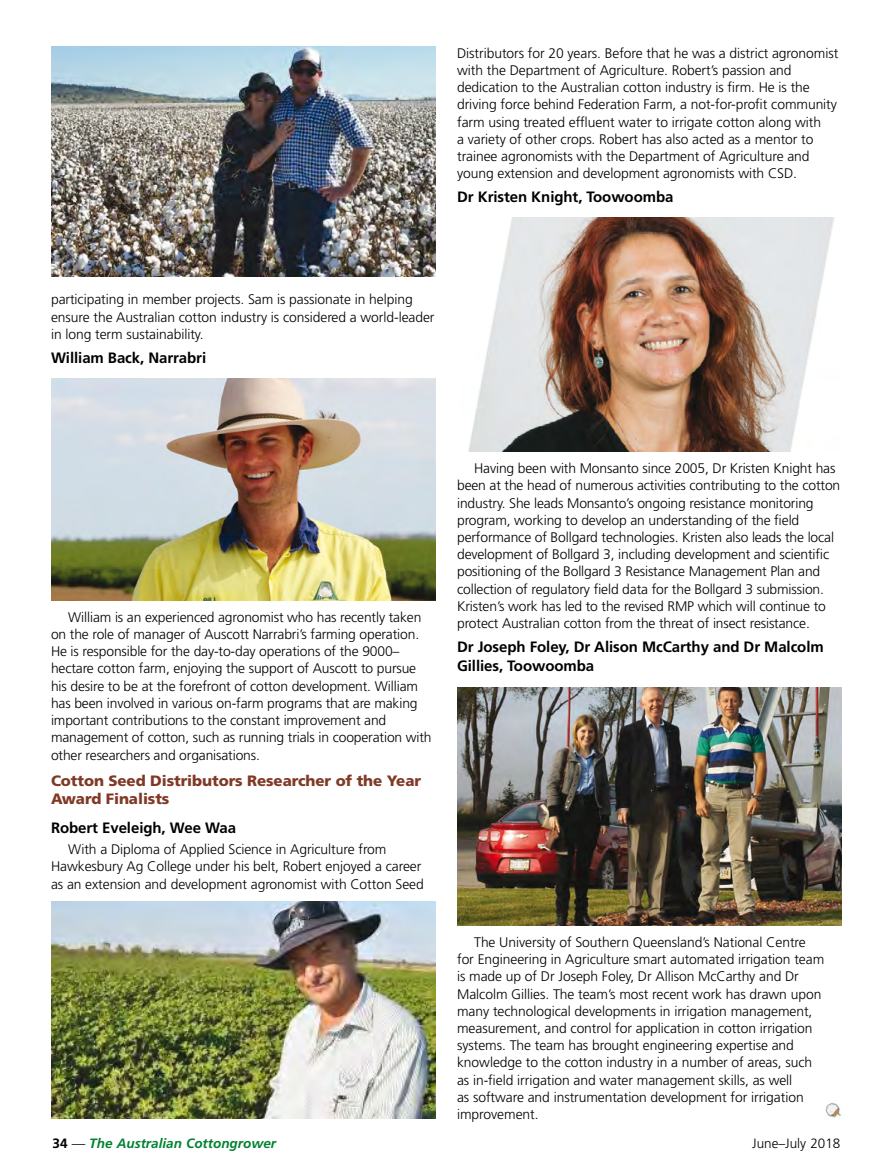
<style>
.page{position:relative;width:893px;height:1170px;background:#fff}
.page>*{position:absolute;margin:0;border:0;box-sizing:border-box;transform-origin:0 0}
.GN11_paragraph{font:700 15px/19.6px "Frutiger";letter-spacing:-.005em;color:#000}
.Gn11_text_head{font:900 15px/18.1px "Frutiger";letter-spacing:-.005em;color:#803926}
.GN11_paragraph-2{font:300 13.8px/17.2px "Frutiger";letter-spacing:-.005em;color:#000}
.t1{font:italic 700 13.5px "Frutiger";color:#008231}
.t2{font:300 13.5px "Frutiger";color:#000}
.s1{font-style:normal;color:#000}
.s2{font-weight:300;font-style:normal;color:#000}
</style>
<div class="page">
<img style="left:51px;top:379px;width:385px;height:221px">
<img style="left:468px;top:218px;width:366px;height:233px">
<img style="left:457px;top:687px;width:385px;height:238px">
<img style="left:825px;top:1103px;width:16px;height:15px">
<img style="left:51px;top:47px;width:385px;height:229px">
<img style="left:51px;top:901px;width:385px;height:217px">
<p class="GN11_paragraph-2" style="left:457px;top:44px;width:383px">Distributors for 20 years. Before that he was a district agronomist with the Department of Agriculture. Robert’s passion and dedication to the Australian cotton industry is firm. He is the driving force behind Federation Farm, a not-for-profit community farm using treated effluent water to irrigate cotton along with<br>a variety of other crops. Robert has also acted as a mentor to trainee agronomists with the Department of Agriculture and young extension and development agronomists with CSD.</p>
<p class="GN11_paragraph" style="left:457px;top:187px;width:218px">Dr Kristen Knight, Toowoomba</p>
<p class="GN11_paragraph-2" style="left:51px;top:291px;width:385px">participating in member projects. Sam is passionate in helping ensure the Australian cotton industry is considered a world-leader in long term sustainability.</p>
<p class="GN11_paragraph" style="left:51px;top:347px;width:157px">William Back, Narrabri</p>
<p class="GN11_paragraph-2" style="left:51px;top:608px;width:382px;text-indent:17px">William is an experienced agronomist who has recently taken on the role of manager of Auscott Narrabri’s farming operation.<br>He is responsible for the day-to-day operations of the 9000– hectare cotton farm, enjoying the support of Auscott to pursue his desire to be at the forefront of cotton development. William has been involved in various on-farm programs that are making important contributions to the constant improvement and management of cotton, such as running trials in cooperation with other researchers and organisations.</p>
<p class="Gn11_text_head" style="left:51px;top:771px;width:372px">Cotton Seed Distributors Researcher of the Year<br>Award Finalists</p>
<p class="GN11_paragraph" style="left:51px;top:817px;width:187px">Robert Eveleigh, Wee Waa</p>
<p class="GN11_paragraph-2" style="left:51px;top:840px;width:374px;text-indent:17px">With a Diploma of Applied Science in Agriculture from<br>Hawkesbury Ag College under his belt, Robert enjoyed a career as an extension and development agronomist with Cotton Seed</p>
<p class="GN11_paragraph-2" style="left:457px;top:460px;width:385px;text-indent:17px">Having been with Monsanto since 2005, Dr Kristen Knight has been at the head of numerous activities contributing to the cotton industry. She leads Monsanto’s ongoing resistance monitoring program, working to develop an understanding of the field performance of Bollgard technologies. Kristen also leads the local development of Bollgard 3, including development and scientific positioning of the Bollgard 3 Resistance Management Plan and collection of regulatory field data for the Bollgard 3 submission.<br>Kristen’s work has led to the revised RMP which will continue to protect Australian cotton from the threat of insect resistance.</p>
<p class="GN11_paragraph" style="left:457px;top:636px;width:368px">Dr Joseph Foley, Dr Alison McCarthy and Dr Malcolm<br>Gillies, Toowoomba</p>
<p class="GN11_paragraph-2" style="left:457px;top:933px;width:369px;text-indent:17px">The University of Southern Queensland’s National Centre for Engineering in Agriculture smart automated irrigation team is made up of Dr Joseph Foley, Dr Allison McCarthy and Dr Malcolm Gillies. The team’s most recent work has drawn upon many technological developments in irrigation management, measurement, and control for application in cotton irrigation systems. The team has brought engineering expertise and knowledge to the cotton industry in a number of areas, such as in-field irrigation and water management skills, as well<br>as software and instrumentation development for irrigation improvement.</p>
<p class="t1" style="left:53px;top:1135px;width:225px"><span class="s1">34</span> <span class="s2">—</span> The Australian Cottongrower</p>
<p class="t2" style="left:752px;top:1135px;width:90px">June–July 2018</p>
</div>
